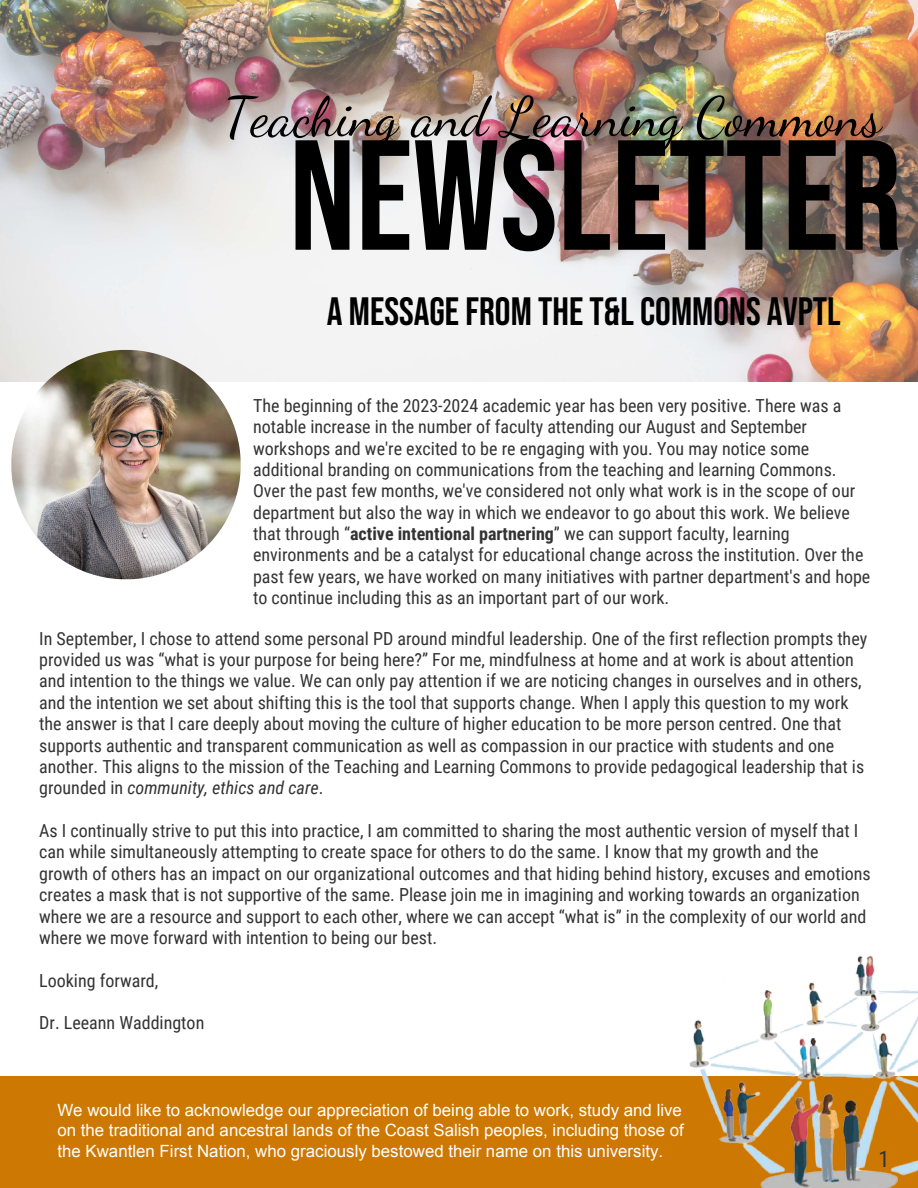
<style>
.page{position:relative;width:918px;height:1188px;background:#fff}
.page>*{position:absolute;margin:0;border:0;box-sizing:border-box;transform-origin:0 0}
.t1{font:156.3px "Bebas Neue";color:#000}
.t2{font:55.2px "Dancing Script";color:#000}
.t3{font:39.3px "Bebas Neue";color:#000}
.t4{font:22.5px "Roboto Condensed";color:#333}
.t5{font:18px/21.3px "Roboto Condensed";color:#333}
.t6{font:16.8px/20.2px "Arial";color:#fff;text-align:justify}
.s1{font-weight:700}
.s2{font-style:italic}
</style>
<div class="page">
<img style="left:0;top:0;width:918px;height:381px">
<div style="left:0;top:1077px;width:918px;height:111px;background:#cd7803"></div>
<img style="left:670px;top:955px;width:248px;height:233px">
<img style="left:11px;top:350px;width:230px;height:229px">
<h2 class="t2" style="left:224px;top:84px;width:659px">Teaching and Learning Commons</h2>
<h1 class="t1" style="left:289px;top:107px;width:614px">NEWSLETTER</h1>
<h3 class="t3" style="left:327px;top:289px;width:515px">A MESSAGE FROM THE T&amp;L COMMONS AVPTL</h3>
<p class="t5" style="left:253px;top:394px;width:619px">The beginning of the 2023-2024 academic year has been very positive. There was a notable increase in the number of faculty attending our August and September workshops and we're excited to be re engaging with you. You may notice some additional branding on communications from the teaching and learning Commons.<br>Over the past few months, we've considered not only what work is in the scope of our department but also the way in which we endeavor to go about this work. We believe that through “<span class="s1">active intentional partnering</span>” we can support faculty, learning environments and be a catalyst for educational change across the institution. Over the past few years, we have worked on many initiatives with partner department's and hope to continue including this as an important part of our work.</p>
<p class="t5" style="left:39px;top:627px;width:830px">In September, I chose to attend some personal PD around mindful leadership. One of the first reflection prompts they provided us was “what is your purpose for being here?” For me, mindfulness at home and at work is about attention and intention to the things we value. We can only pay attention if we are noticing changes in ourselves and in others, and the intention we set about shifting this is the tool that supports change. When I apply this question to my work the answer is that I care deeply about moving the culture of higher education to be more person centred. One that supports authentic and transparent communication as well as compassion in our practice with students and one another. This aligns to the mission of the Teaching and Learning Commons to provide pedagogical leadership that is grounded in <span class="s2">community, ethics and care</span>.</p>
<p class="t5" style="left:39px;top:819px;width:833px">As I continually strive to put this into practice, I am committed to sharing the most authentic version of myself that I can while simultaneously attempting to create space for others to do the same. I know that my growth and the growth of others has an impact on our organizational outcomes and that hiding behind history, excuses and emotions creates a mask that is not supportive of the same. Please join me in imagining and working towards an organization where we are a resource and support to each other, where we can accept “what is” in the complexity of our world and where we move forward with intention to being our best.</p>
<p class="t5" style="left:39px;top:969px;width:121px">Looking forward,</p>
<p class="t5" style="left:39px;top:1012px;width:167px">Dr. Leeann Waddington</p>
<p class="t6" style="left:57px;top:1100px;width:628px">We would like to acknowledge our appreciation of being able to work, study and live on the traditional and ancestral lands of the Coast Salish peoples, including those of the Kwantlen First Nation, who graciously bestowed their name on this university.</p>
<p class="t4" style="left:879px;top:1143px;width:13px">1</p>
</div>
